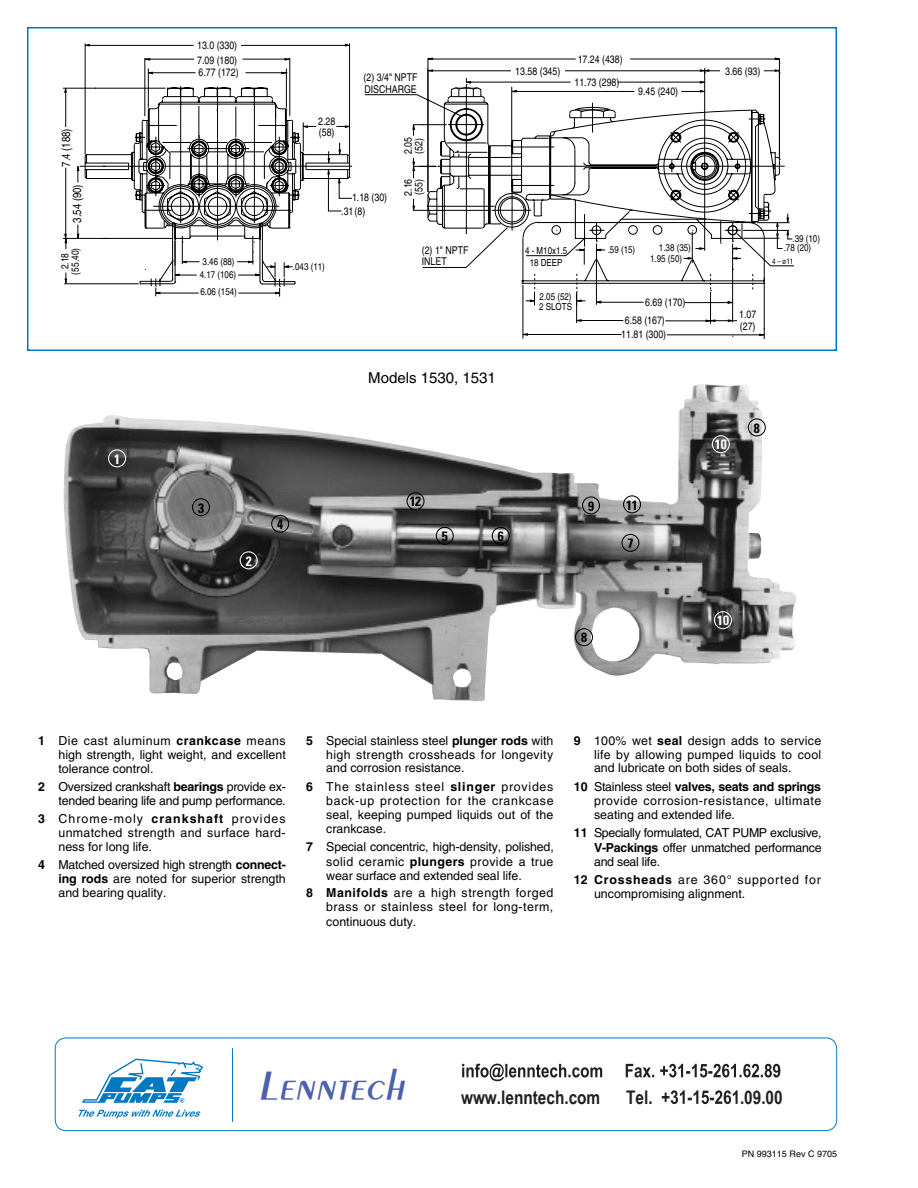
<style>
.page{position:relative;width:918px;height:1188px;background:#fff}
.page>*{position:absolute;margin:0;border:0;box-sizing:border-box;transform-origin:0 0}
.t1{font:italic 45px "GE Penguin";color:#4c60ac}
.t2{font:700 18.75px "Arial Narrow";color:#231f20}
.t3{font:15px "Helvetica";color:#000}
.t4{font:700 condensed 13.5px "Univers";color:#000}
.t5{font:700 condensed 13.5px "Univers";color:#fff}
.t6{font:12.3px/13.8px "Helvetica";color:#000;text-align:justify}
.t7{font:12.3px/13.8px "Helvetica";letter-spacing:-.02em;color:#000;text-align:right}
.t8{font:condensed 11.7px "Helvetica";color:#000}
.t9{font:condensed 10.8px/11.7px "Helvetica";color:#000}
.t10{font:condensed 10.2px/10.2px "Helvetica";color:#000;text-align:center}
.t11{font:condensed 9.75px/13.6px "Helvetica";color:#000}
.t12{font:9px "Helvetica";color:#000}
.t13{font:condensed 7.8px "Helvetica";color:#000}
.s1{font-weight:700}
</style>
<div class="page">
<img style="left:63px;top:384px;width:734px;height:317px">
<div style="left:108px;top:449px;width:18px;height:18px;border:1px solid #fff;border-radius:50%"></div>
<div style="left:240px;top:551px;width:18px;height:18px;border:1px solid #fff;border-radius:50%"></div>
<div style="left:712px;top:435px;width:18px;height:18px;border:1px solid #fff;border-radius:50%"></div>
<div style="left:714px;top:611px;width:18px;height:18px;border:1px solid #fff;border-radius:50%"></div>
<div style="left:192px;top:498px;width:18px;height:18px;border:1px solid #000;border-radius:50%"></div>
<div style="left:271px;top:515px;width:18px;height:18px;border:1px solid #000;border-radius:50%"></div>
<div style="left:436px;top:527px;width:18px;height:18px;border:1px solid #000;border-radius:50%"></div>
<div style="left:492px;top:527px;width:18px;height:18px;border:1px solid #000;border-radius:50%"></div>
<div style="left:621px;top:534px;width:18px;height:18px;border:1px solid #000;border-radius:50%"></div>
<div style="left:748px;top:418px;width:18px;height:18px;border:1px solid #000;border-radius:50%"></div>
<div style="left:623px;top:495px;width:18px;height:18px;border:1px solid #000;border-radius:50%"></div>
<div style="left:575px;top:628px;width:18px;height:18px;border:1px solid #000;border-radius:50%"></div>
<div style="left:582px;top:496px;width:18px;height:18px;border:1px solid #000;border-radius:50%"></div>
<div style="left:407px;top:492px;width:18px;height:18px;border:1px solid #000;border-radius:50%"></div>
<hr style="left:85px;top:43px;width:1px;height:112px;background:#000">
<hr style="left:349px;top:43px;width:1px;height:112px;background:#000">
<hr style="left:89px;top:45px;width:105px;height:1px;background:#000">
<hr style="left:241px;top:45px;width:104px;height:1px;background:#000">
<svg style="left:84px;top:44px;width:6px;height:3px"></svg>
<svg style="left:345px;top:44px;width:6px;height:3px"></svg>
<svg style="left:327px;top:143px;width:26px;height:69px"></svg>
<svg style="left:63px;top:57px;width:253px;height:240px"></svg>
<hr style="left:576px;top:293px;width:1px;height:30px;background:#000">
<hr style="left:710px;top:292px;width:1px;height:32px;background:#000">
<hr style="left:581px;top:320px;width:42px;height:1px;background:#000">
<hr style="left:665px;top:321px;width:41px;height:1px;background:#000">
<svg style="left:576px;top:319px;width:6px;height:3px"></svg>
<svg style="left:705px;top:319px;width:32px;height:3px"></svg>
<hr style="left:523px;top:285px;width:1px;height:54px;background:#000">
<hr style="left:764px;top:278px;width:1px;height:51px;background:#000">
<hr style="left:527px;top:334px;width:95px;height:1px;background:#000">
<hr style="left:667px;top:335px;width:93px;height:1px;background:#000">
<svg style="left:522px;top:333px;width:6px;height:3px"></svg>
<svg style="left:759px;top:328px;width:6px;height:11px"></svg>
<svg style="left:412px;top:57px;width:382px;height:248px"></svg>
<div style="left:27px;top:27px;width:810px;height:324px;border:2px solid #007bc1"></div>
<div style="left:55px;top:1038px;width:782px;height:93px;border:1px solid #0079c2;border-radius:11px"></div>
<hr style="left:232px;top:1048px;width:1px;height:74px;background:#0079c2">
<svg style="left:82px;top:1058px;width:122px;height:45px"></svg>
<svg style="left:78px;top:1110px;width:123px;height:9px"></svg>
<svg style="left:462px;top:1064px;width:140px;height:17px"></svg>
<svg style="left:626px;top:1064px;width:154px;height:14px"></svg>
<svg style="left:662px;top:1090px;width:76px;height:14px"></svg>
<p class="t8" style="left:62px;top:167px;width:40px;rotate:-90deg">7.4 (188)</p>
<p class="t8" style="left:73px;top:223px;width:40px;rotate:-90deg">3.54 (90)</p>
<p class="t10" style="left:61px;top:275px;width:28px;rotate:-90deg">2.18 (55.40)</p>
<p class="t5" style="left:114px;top:451px;width:7px">1</p>
<p class="t9" style="left:197px;top:40px;width:42px">13.0 (330)</p>
<p class="t9" style="left:197px;top:55px;width:42px">7.09 (180)</p>
<p class="t9" style="left:199px;top:67px;width:42px">6.77 (172)</p>
<p class="t9" style="left:364px;top:72px;width:55px">(2) 3/4" NPTF<br>DISCHARGE</p>
<p class="t9" style="left:515px;top:66px;width:46px">13.58 (345)</p>
<p class="t9" style="left:578px;top:54px;width:46px">17.24 (438)</p>
<p class="t9" style="left:574px;top:78px;width:46px">11.73 (298)</p>
<p class="t9" style="left:638px;top:87px;width:42px">9.45 (240)</p>
<p class="t9" style="left:725px;top:67px;width:37px">3.66 (93)</p>
<p class="t9" style="left:318px;top:116px;width:19px">2.28 (58)</p>
<p class="t9" style="left:352px;top:192px;width:37px">1.18 (30)</p>
<p class="t9" style="left:404px;top:154px;width:19px;line-height:10.6px;rotate:-90deg">2.05 (52)</p>
<p class="t9" style="left:404px;top:196px;width:19px;line-height:10.6px;rotate:-90deg">2.16 (55)</p>
<p class="t9" style="left:341px;top:206px;width:26px">.31(8)</p>
<p class="t11" style="left:200px;top:255px;width:38px">3.46 (88)<br>4.17 (106)</p>
<p class="t11" style="left:293px;top:261px;width:33px">.043 (11)</p>
<p class="t9" style="left:422px;top:245px;width:48px">(2) 1" NPTF<br>INLET</p>
<p class="t11" style="left:793px;top:232px;width:29px">.39 (10)</p>
<p class="t11" style="left:608px;top:243px;width:29px">.59 (15)</p>
<p class="t11" style="left:659px;top:242px;width:33px">1.38 (35)</p>
<p class="t11" style="left:784px;top:241px;width:29px">.78 (20)</p>
<p class="t11" style="left:525px;top:246px;width:44px;line-height:11.7px;text-align:center">4 - M10x1.5<br>18 DEEP</p>
<p class="t11" style="left:650px;top:253px;width:33px">1.95 (50)</p>
<p class="t13" style="left:772px;top:259px;width:23px">4 – ø11</p>
<p class="t11" style="left:201px;top:286px;width:38px">6.06 (154)</p>
<p class="t11" style="left:539px;top:293px;width:34px;line-height:9.8px">2.05 (52)<br>2 SLOTS</p>
<p class="t9" style="left:645px;top:297px;width:42px">6.69 (170)</p>
<p class="t9" style="left:621px;top:314px;width:46px;line-height:14.1px;text-align:center">6.58 (167)<br>11.81 (300)</p>
<p class="t9" style="left:739px;top:310px;width:19px">1.07 (27)</p>
<p class="t3" style="left:368px;top:371px;width:129px">Models 1530, 1531</p>
<p class="t4" style="left:754px;top:420px;width:7px">8</p>
<p class="t5" style="left:715px;top:437px;width:13px">10</p>
<p class="t4" style="left:198px;top:500px;width:7px">3</p>
<p class="t4" style="left:410px;top:494px;width:13px">12</p>
<p class="t4" style="left:588px;top:498px;width:7px">9</p>
<p class="t4" style="left:626px;top:497px;width:13px">11</p>
<p class="t4" style="left:277px;top:516px;width:7px">4</p>
<p class="t4" style="left:442px;top:528px;width:7px">5</p>
<p class="t4" style="left:498px;top:529px;width:7px">6</p>
<p class="t4" style="left:628px;top:536px;width:7px">7</p>
<p class="t5" style="left:246px;top:553px;width:7px">2</p>
<p class="t5" style="left:717px;top:613px;width:13px">10</p>
<p class="t4" style="left:581px;top:630px;width:7px">8</p>
<p class="t6" style="left:59px;top:735px;width:229px;text-indent:-20px"><span class="s1">1</span> Die cast aluminum <span class="s1">crankcase</span> means high strength, light weight, and excellent tolerance control.</p>
<p class="t7" style="left:38px;top:781px;width:249px"><span class="s1">2</span> Oversized crankshaft <span class="s1">bearings</span> provide ex&shy;tended bearing life and pump performance.</p>
<p class="t6" style="left:59px;top:813px;width:229px;text-indent:-20px"><span class="s1">3</span> Chrome-moly <span class="s1">crankshaft</span> provides unmatched strength and surface hard&shy;ness for long life.</p>
<p class="t6" style="left:59px;top:859px;width:229px;text-indent:-20px"><span class="s1">4</span> Matched oversized high strength <span class="s1">connect&shy;ing rods</span> are noted for superior strength and bearing quality.</p>
<p class="t6" style="left:326px;top:735px;width:229px;text-indent:-20px"><span class="s1">5</span> Special stainless steel <span class="s1">plunger rods</span> with high strength crossheads for longevity and corrosion resistance.</p>
<p class="t6" style="left:326px;top:781px;width:229px;text-indent:-20px"><span class="s1">6</span> The stainless steel <span class="s1">slinger</span> provides back-up protection for the crankcase seal, keeping pumped liquids out of the crankcase.</p>
<p class="t6" style="left:326px;top:841px;width:229px;line-height:14.2px;text-indent:-20px"><span class="s1">7</span> Special concentric, high-density, polished, solid ceramic <span class="s1">plungers</span> provide a true wear surface and extended seal life.</p>
<p class="t6" style="left:326px;top:887px;width:229px;line-height:14.2px;text-indent:-20px"><span class="s1">8 Manifolds</span> are a high strength forged brass or stainless steel for long-term, continuous duty.</p>
<p class="t6" style="left:594px;top:735px;width:229px;text-indent:-20px"><span class="s1">9</span> 100% wet <span class="s1">seal</span> design adds to service life by allowing pumped liquids to cool and lubricate on both sides of seals.</p>
<p class="t6" style="left:594px;top:781px;width:229px;text-indent:-20px"><span class="s1">10</span> Stainless steel <span class="s1">valves, seats and springs </span>provide corrosion-resistance, ultimate seating and extended life.</p>
<p class="t6" style="left:594px;top:827px;width:229px;line-height:14.2px;text-indent:-20px"><span class="s1">11</span> Specially formulated, CAT PUMP exclusive, <span class="s1">V-Packings</span> offer unmatched performance and seal life.</p>
<p class="t6" style="left:594px;top:874px;width:228px;text-indent:-20px"><span class="s1">12 Crossheads</span> are 360° supported for uncompromising alignment.</p>
<h1 class="t1" style="left:257px;top:1060px;width:149px">Lenntech</h1>
<h2 class="t2" style="left:461px;top:1083px;width:141px">www.lenntech.com</h2>
<h2 class="t2" style="left:626px;top:1083px;width:28px">Tel.</h2>
<h2 class="t2" style="left:740px;top:1083px;width:44px">.09.00</h2>
<p class="t12" style="left:742px;top:1151px;width:97px">PN 993115 Rev C 9705</p>
</div>
